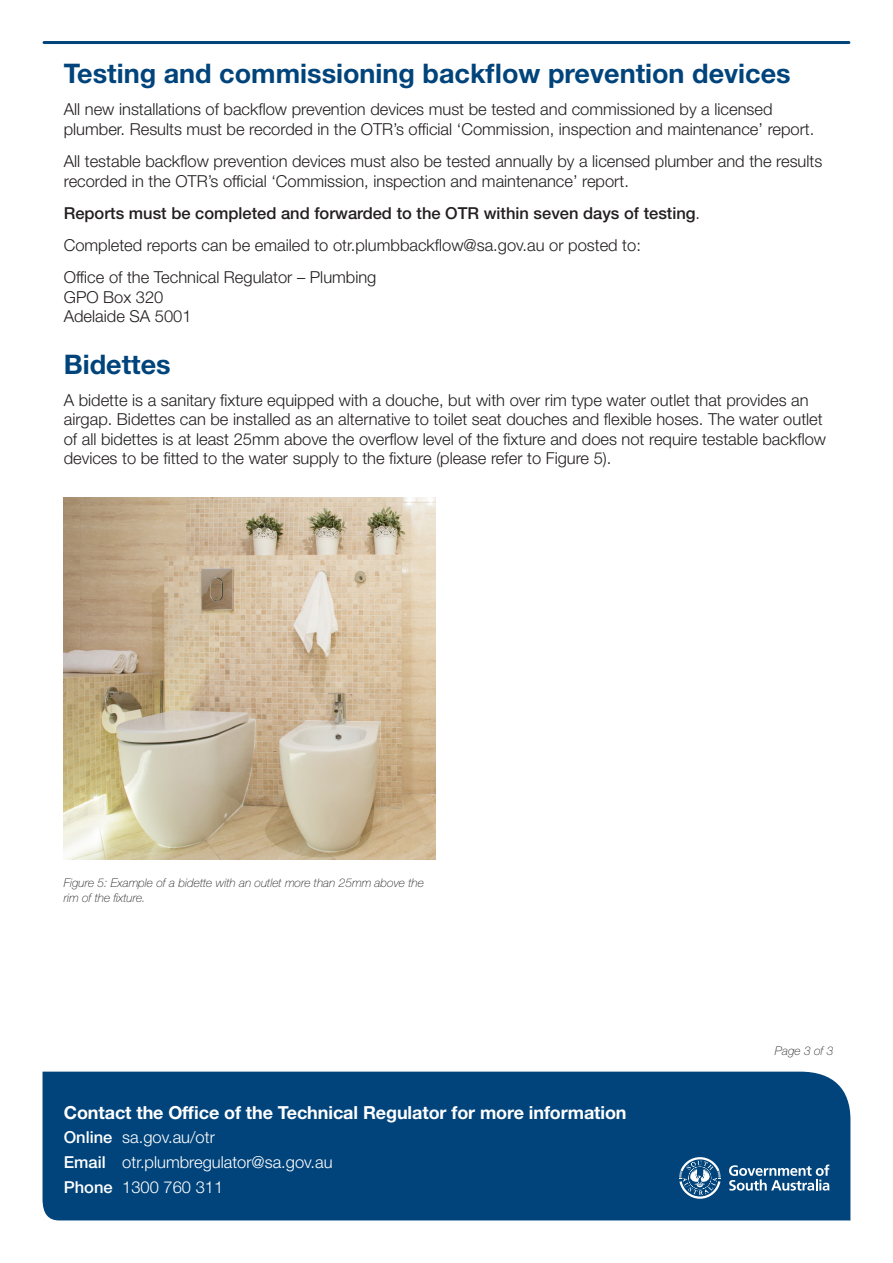
<style>
.page{position:relative;width:893px;height:1263px;background:#fff}
.page>*{position:absolute;margin:0;border:0;box-sizing:border-box;transform-origin:0 0}
.FS_-_Subheading_1{font:700 27px "Helvetica Neue LT Std";color:#00447b}
.FS_-_Contact_heading{font:700 18px "Helvetica Neue LT Std";letter-spacing:-.005em;color:#fff}
.FS_-_Body_copy{font:300 16.5px/19.5px "Helvetica Neue LT Std";color:#231f20}
.FS_-_Contact_details{font:300 16.5px "Helvetica Neue LT Std";color:#fff}
.FS_-_Body_copy-2{font:500 16.5px "Helvetica Neue LT Std";color:#231f20}
.FS_-_Caption{font:italic 100 12px/14.4px "Helvetica Neue LT Std";color:#231f20}
.s1{font-weight:300}
.s2{font-weight:500}
</style>
<div class="page">
<hr style="left:44px;top:41px;width:805px;height:3px;background:#00447b">
<div style="left:43px;top:1071px;width:807px;height:149px;background:#00447b"></div>
<svg style="left:729px;top:1164px;width:100px;height:26px"></svg>
<svg style="left:679px;top:1157px;width:42px;height:42px;background:#4c7ba2"></svg>
<img style="left:64px;top:497px;width:372px;height:362px">
<p class="FS_-_Subheading_1" style="left:64px;top:57px;width:728px">Testing and commissioning backflow prevention devices</p>
<p class="FS_-_Body_copy" style="left:64px;top:99px;width:752px">All new installations of backflow prevention devices must be tested and commissioned by a licensed plumber. Results must be recorded in the OTR’s official ‘Commission, inspection and maintenance’ report.</p>
<p class="FS_-_Body_copy" style="left:64px;top:151px;width:760px">All testable backflow prevention devices must also be tested annually by a licensed plumber and the results recorded in the OTR’s official ‘Commission, inspection and maintenance’ report.</p>
<p class="FS_-_Body_copy-2" style="left:64px;top:203px;width:638px">Reports must be completed and forwarded to the OTR within seven days of testing<span class="s1">.</span></p>
<p class="FS_-_Body_copy" style="left:64px;top:235px;width:579px">Completed reports can be emailed to otr.plumbbackflow@sa.gov.au or posted to:</p>
<p class="FS_-_Body_copy" style="left:64px;top:267px;width:314px">Office of the Technical Regulator – Plumbing<br>GPO Box 320<br>Adelaide SA 5001</p>
<p class="FS_-_Subheading_1" style="left:64px;top:347px;width:108px">Bidettes</p>
<p class="FS_-_Body_copy" style="left:64px;top:390px;width:764px">A bidette is a sanitary fixture equipped with a douche, but with over rim type water outlet that provides an airgap. Bidettes can be installed as an alternative to toilet seat douches and flexible hoses. The water outlet of all bidettes is at least 25mm above the overflow level of the fixture and does not require testable backflow devices to be fitted to the water supply to the fixture (please refer to Figure 5).</p>
<p class="FS_-_Caption" style="left:64px;top:876px;width:362px">Figure 5: Example of a bidette with an outlet more than 25mm above the rim of the fixture.</p>
<p class="FS_-_Contact_heading" style="left:64px;top:1101px;width:564px">Contact the Office of the Technical Regulator for more information</p>
<p class="FS_-_Contact_details" style="left:64px;top:1127px;width:153px"><span class="s2">Online</span> sa.gov.au/otr</p>
<p class="FS_-_Contact_details" style="left:64px;top:1152px;width:270px"><span class="s2">Email</span> otr.plumbregulator@sa.gov.au</p>
<p class="FS_-_Contact_details" style="left:64px;top:1177px;width:161px"><span class="s2">Phone</span> 1300 760 311</p>
<p class="FS_-_Caption" style="left:775px;top:1043px;width:60px">Page 3 of 3</p>
</div>
